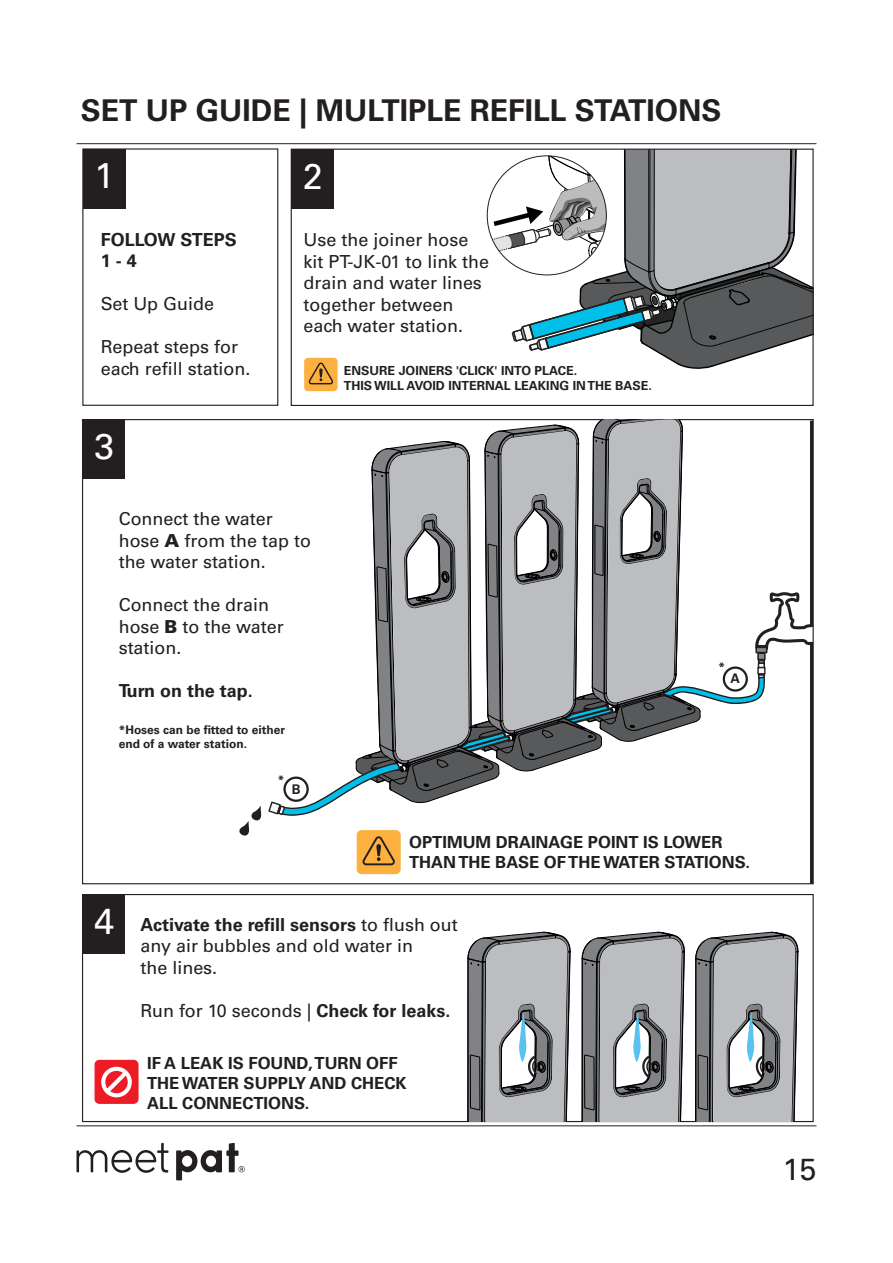
<style>
.page{position:relative;width:893px;height:1263px;background:#fff}
.page>*{position:absolute;margin:0;border:0;box-sizing:border-box;transform-origin:0 0}
.t1{font:36px "Univers LT Std";color:#fff}
.t2{font:30.6px "Univers LT Std";color:#231f20}
.t3{font:700 30px "Univers LT Std";color:#231f20}
.t4{font:18px/21.6px "Univers LT Std";color:#231f20}
.t5{font:700 18px/21.6px "Univers LT Std";color:#231f20}
.t6{font:700 16.65px/20px "Univers LT Std";color:#231f20}
.t7{font:700 13.35px "Univers LT Std";color:#231f20}
.t8{font:700 13.2px "Univers LT Std";color:#231f20}
.t9{font:700 12.45px/15px "Univers LT Std";color:#231f20}
.t10{font:700 12px/14.4px "Univers LT Std";color:#231f20}
.s1{font-weight:900}
.s2{font-weight:700}
</style>
<div class="page">
<hr style="left:76px;top:143px;width:740px;height:1px;background:#231f20">
<hr style="left:76px;top:1125px;width:740px;height:1px;background:#231f20">
<svg style="left:76px;top:1143px;width:92px;height:30px"></svg>
<div style="left:83px;top:149px;width:42px;height:59px;background:#231f20"></div>
<div style="left:82px;top:148px;width:196px;height:258px;border:1px solid #231f20"></div>
<div style="left:292px;top:149px;width:42px;height:59px;background:#231f20"></div>
<div style="left:83px;top:419px;width:42px;height:60px;background:#231f20"></div>
<div style="left:83px;top:894px;width:42px;height:60px;background:#231f20"></div>
<div style="left:95px;top:1060px;width:43px;height:43px;background:#ed1c24;border-radius:4px"></div>
<div style="left:94px;top:1060px;width:45px;height:44px;border:1px solid #ed1c24;border-radius:4px"></div>
<svg style="left:101px;top:1067px;width:31px;height:30px"></svg>
<svg style="left:176px;top:419px;width:637px;height:762px"></svg>
<svg style="left:487px;top:149px;width:327px;height:222px"></svg>
<div style="left:305px;top:358px;width:32px;height:33px;background:#fbb03f;border-radius:3px"></div>
<div style="left:304px;top:358px;width:34px;height:33px;border:1px solid #fbb03f;border-radius:3px"></div>
<svg style="left:309px;top:363px;width:24px;height:21px"></svg>
<h3 class="t3" style="left:81px;top:98px;width:642px">SET UP GUIDE | MULTIPLE REFILL STATIONS</h3>
<h1 class="t1" style="left:95px;top:160px;width:21px">1</h1>
<p class="t5" style="left:101px;top:230px;width:138px">FOLLOW STEPS<br>1 - 4</p>
<p class="t4" style="left:101px;top:294px;width:115px">Set Up Guide</p>
<p class="t4" style="left:101px;top:337px;width:151px">Repeat steps for each refill station.</p>
<h1 class="t1" style="left:94px;top:431px;width:21px">3</h1>
<h1 class="t1" style="left:303px;top:161px;width:21px">2</h1>
<p class="t4" style="left:304px;top:230px;width:187px">Use the joiner hose kit PT-JK-01 to link the drain and water lines together between each water station.</p>
<p class="t9" style="left:344px;top:363px;width:309px">ENSURE JOINERS 'CLICK' INTO PLACE.<br>THIS WILL AVOID INTERNAL LEAKING IN THE BASE.</p>
<p class="t4" style="left:119px;top:509px;width:194px">Connect the water hose <span class="s1">A</span> from the tap to the water station.</p>
<p class="t4" style="left:119px;top:595px;width:166px">Connect the drain hose <span class="s1">B</span> to the water station.</p>
<p class="t5" style="left:119px;top:681px;width:136px">Turn on the tap.</p>
<p class="t10" style="left:119px;top:723px;width:168px">*Hoses can be fitted to either end of a water station.</p>
<p class="t10" style="left:278px;top:773px;width:8px">*</p>
<p class="t7" style="left:292px;top:784px;width:10px">B</p>
<p class="t10" style="left:718px;top:660px;width:8px">*</p>
<p class="t8" style="left:730px;top:673px;width:11px">A</p>
<h1 class="t1" style="left:94px;top:906px;width:21px">4</h1>
<p class="t6" style="left:409px;top:833px;width:342px">OPTIMUM DRAINAGE POINT IS LOWER<br>THAN THE BASE OF THE WATER STATIONS.</p>
<p class="t4" style="left:140px;top:914px;width:319px"><span class="s2">Activate the refill sensors</span> to flush out any air bubbles and old water in<br>the lines.</p>
<p class="t4" style="left:140px;top:1001px;width:312px">Run for 10 seconds | <span class="s2">Check for leaks.</span></p>
<p class="t6" style="left:147px;top:1054px;width:261px">IF A LEAK IS FOUND, TURN OFF<br>THE WATER SUPPLY AND CHECK<br>ALL CONNECTIONS.</p>
<h2 class="t2" style="left:783px;top:1157px;width:35px">15</h2>
</div>
